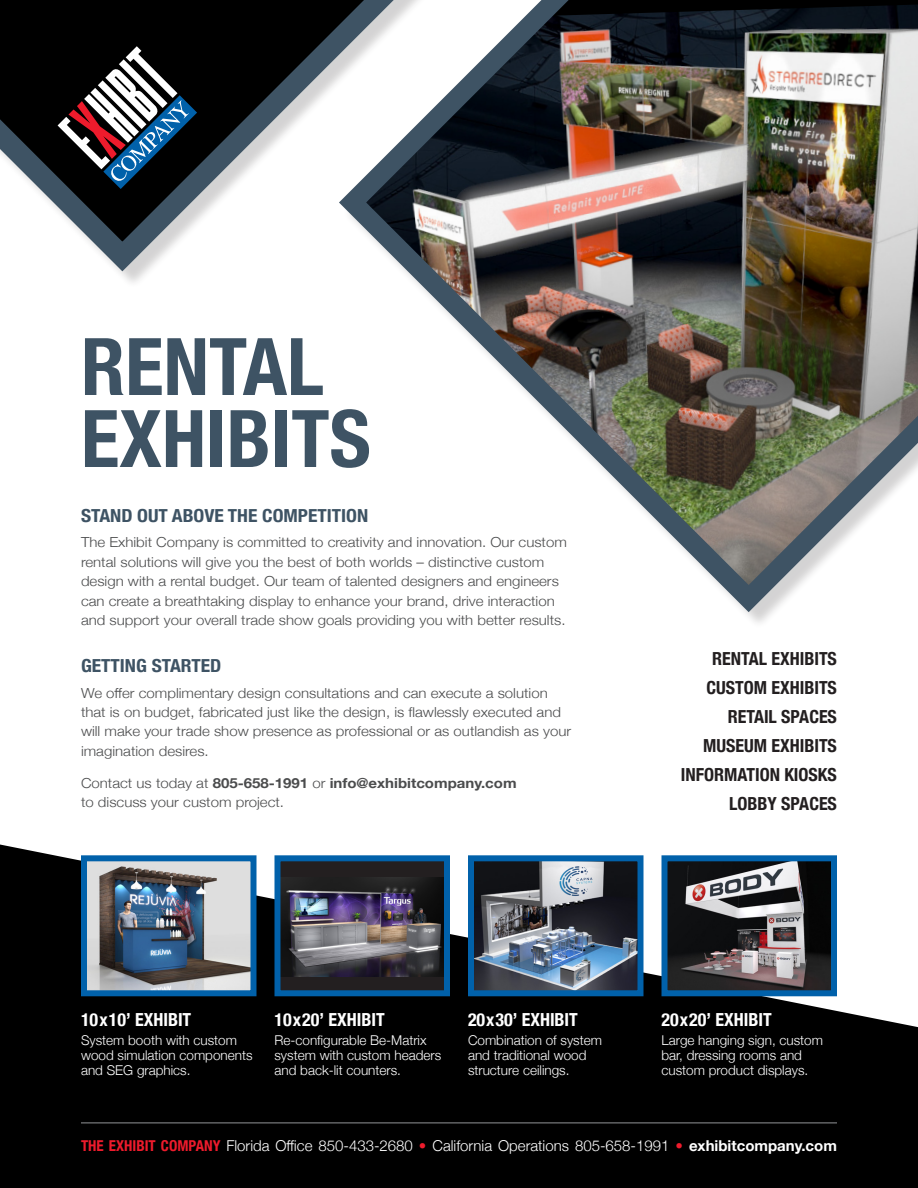
<style>
.page{position:relative;width:918px;height:1188px;background:#fff}
.page>*{position:absolute;margin:0;border:0;box-sizing:border-box;transform-origin:0 0}
.Headline{font:700 condensed 79.5px/72px "Helvetica Neue";color:#3e5364}
.Services_Listing{font:700 condensed 18px "Helvetica Neue";color:#231f20}
.Photo_Caption{font:700 condensed 18px "Helvetica Neue";color:#fff}
.Subhead{font:700 condensed 18px "Helvetica Neue";color:#3e5364;scale:1.08 1}
.t1{font:300 15px "Helvetica Neue";color:#fff}
.Body{font:300 13.8px/19.4px "Helvetica Neue";color:#4b4c4d;scale:1.08 1}
.Photo_description{font:300 13.5px/15px "Helvetica Neue";color:#fff}
.s1{font-weight:700}
.s2{font-weight:700;font-stretch:condensed;color:#ee1b2c}
.s3{color:#ee1b2c}
</style>
<div class="page">
<svg style="left:0;top:844px;width:918px;height:344px;fill:#000"></svg>
<hr style="left:81px;top:1123px;width:756px;height:1px;background:#939598">
<svg style="left:0;top:0;width:325px;height:283px"></svg>
<svg style="left:58px;top:46px;width:139px;height:143px"></svg>
<img style="left:325px;top:0;width:593px;height:623px">
<img style="left:88px;top:862px;width:161px;height:127px">
<div style="left:81px;top:855px;width:175px;height:141px;border:6px solid #0161aa"></div>
<div style="left:278px;top:858px;width:169px;height:135px;background:#231f20"></div>
<img style="left:281px;top:878px;width:162px;height:98px">
<div style="left:274px;top:855px;width:176px;height:141px;border:6px solid #0161aa"></div>
<img style="left:475px;top:862px;width:162px;height:127px">
<div style="left:468px;top:855px;width:176px;height:141px;border:6px solid #0161aa"></div>
<img style="left:669px;top:862px;width:161px;height:127px">
<div style="left:662px;top:855px;width:175px;height:141px;border:6px solid #0161aa"></div>
<p class="Headline" style="left:81px;top:325px;width:291px">RENTAL<br>EXHIBITS</p>
<p class="Subhead" style="left:81px;top:500px;width:267px">STAND OUT ABOVE THE COMPETITION</p>
<p class="Body" style="left:81px;top:532px;width:451px">The Exhibit Company is committed to creativity and innovation. Our custom rental solutions will give you the best of both worlds – distinctive custom design with a rental budget. Our team of talented designers and engineers can create a breathtaking display to enhance your brand, drive interaction and support your overall trade show goals providing you with better results.</p>
<p class="Subhead" style="left:81px;top:651px;width:131px">GETTING STARTED</p>
<p class="Body" style="left:81px;top:682px;width:455px">We offer complimentary design consultations and can execute a solution that is on budget, fabricated just like the design, is flawlessly executed and will make your trade show presence as professional or as outlandish as your imagination desires.</p>
<p class="Body" style="left:81px;top:772px;width:405px">Contact us today at <span class="s1">805-658-1991</span> or <span class="s1">info@exhibitcompany.com </span>to discuss your custom project.</p>
<p class="Services_Listing" style="left:712px;top:644px;width:126px">RENTAL EXHIBITS</p>
<p class="Services_Listing" style="left:706px;top:673px;width:132px">CUSTOM EXHIBITS</p>
<p class="Services_Listing" style="left:728px;top:702px;width:111px">RETAIL SPACES</p>
<p class="Services_Listing" style="left:703px;top:731px;width:135px">MUSEUM EXHIBITS</p>
<p class="Services_Listing" style="left:681px;top:760px;width:158px">INFORMATION KIOSKS</p>
<p class="Services_Listing" style="left:729px;top:789px;width:109px">LOBBY SPACES</p>
<p class="Photo_Caption" style="left:81px;top:1005px;width:112px">10x10’ EXHIBIT</p>
<p class="Photo_description" style="left:81px;top:1031px;width:173px">System booth with custom wood simulation components and SEG graphics.</p>
<p class="Photo_Caption" style="left:274px;top:1005px;width:112px">10x20’ EXHIBIT</p>
<p class="Photo_description" style="left:274px;top:1031px;width:168px">Re-configurable Be-Matrix system with custom headers and back-lit counters.</p>
<p class="Photo_Caption" style="left:468px;top:1005px;width:111px">20x30’ EXHIBIT</p>
<p class="Photo_description" style="left:468px;top:1031px;width:136px">Combination of system and traditional wood structure ceilings.</p>
<p class="Photo_Caption" style="left:662px;top:1005px;width:112px">20x20’ EXHIBIT</p>
<p class="Photo_description" style="left:662px;top:1031px;width:163px">Large hanging sign, custom bar, dressing rooms and custom product displays.</p>
<p class="t1" style="left:81px;top:1134px;width:758px"><span class="s2">THE EXHIBIT COMPANY</span> Florida Office 850-433-2680 <span class="s3">•</span> California Operations 805-658-1991 <span class="s3">•</span> <span class="s1">exhibitcompany.com</span></p>
</div>
